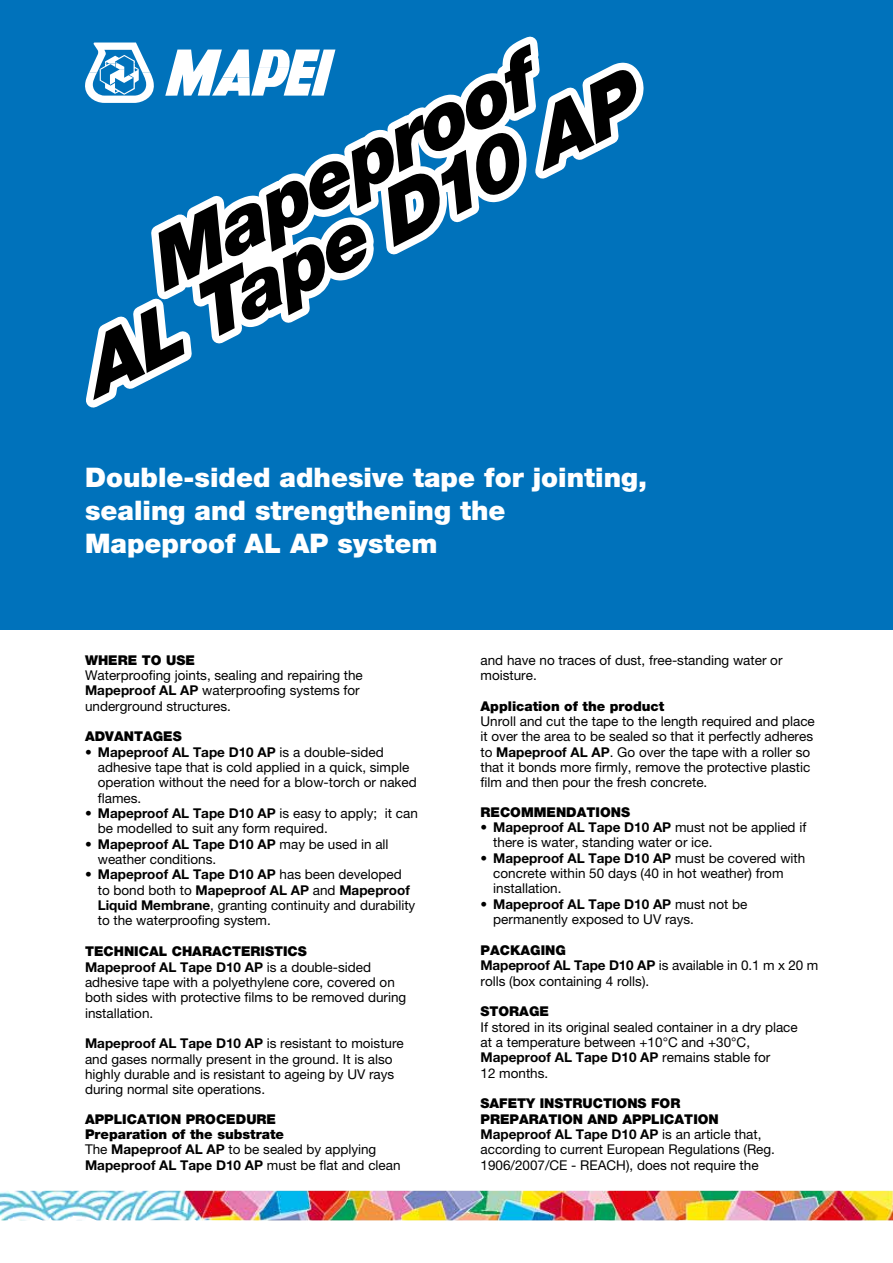
<style>
.page{position:relative;width:893px;height:1263px;background:#fff}
.page>*{position:absolute;margin:0;border:0;box-sizing:border-box;transform-origin:0 0}
.t1{font:italic 900 77.55px/64.2px "Helvetica Neue LTW1 G";color:#000;text-align:center}
.t2{font:900 27px/33px "Helvetica Neue LTW1 G";color:#fff}
.t3{font:13.5px/15.3px "Helvetica Neue LTW1 G";color:#000}
.t4{font:900 13.5px/15.3px "Helvetica Neue LTW1 G";color:#000}
.s1{font-weight:700}
.s2{font-weight:900}
.s3{font-weight:400}
</style>
<div class="page">
<div style="left:446px;top:0;width:447px;height:629px;background:#0072bb"></div>
<div style="left:0;top:0;width:451px;height:629px;background:#0072bb"></div>
<img style="left:0;top:1191px;width:893px;height:29px">
<svg style="left:85px;top:36px;width:559px;height:372px"></svg>
<h1 class="t1" style="left:43px;top:288px;width:616px;rotate:-27deg">Mapeproof<br>AL Tape D10 AP</h1>
<h2 class="t2" style="left:85px;top:461px;width:564px">Double-sided adhesive tape for jointing, sealing and strengthening the<br>Mapeproof AL AP system</h2>
<p class="t4" style="left:85px;top:652px;width:111px">WHERE TO USE</p>
<p class="t3" style="left:85px;top:667px;width:279px">Waterproofing joints, sealing and repairing the<br><span class="s1">Mapeproof AL AP</span> waterproofing systems for underground structures.</p>
<p class="t4" style="left:85px;top:729px;width:98px">ADVANTAGES</p>
<p class="t3" style="left:98px;top:744px;width:321px;text-indent:-13px">• <span class="s1">Mapeproof AL Tape D10 AP</span> is a double-sided adhesive tape that is cold applied in a quick, simple operation without the need for a blow-torch or naked flames.</p>
<p class="t3" style="left:98px;top:805px;width:322px;text-indent:-13px">• <span class="s1">Mapeproof AL Tape D10 AP</span> is easy to apply; it can be modelled to suit any form required.</p>
<p class="t3" style="left:98px;top:836px;width:292px;text-indent:-13px">• <span class="s1">Mapeproof AL Tape D10 AP</span> may be used in all weather conditions.</p>
<p class="t3" style="left:98px;top:867px;width:319px;text-indent:-13px">• <span class="s1">Mapeproof AL Tape D10 AP</span> has been developed to bond both to <span class="s1">Mapeproof AL AP</span> and <span class="s1">Mapeproof Liquid Membrane</span>, granting continuity and durability to the waterproofing system.</p>
<p class="t3" style="left:85px;top:944px;width:323px"><span class="s2">TECHNICAL CHARACTERISTICS<br></span><span class="s1">Mapeproof AL Tape D10 AP</span> is a double-sided adhesive tape with a polyethylene core, covered on both sides with protective films to be removed during installation.</p>
<p class="t3" style="left:85px;top:1036px;width:320px"><span class="s1">Mapeproof AL Tape D10 AP</span> is resistant to moisture and gases normally present in the ground. It is also highly durable and is resistant to ageing by UV rays during normal site operations.</p>
<p class="t4" style="left:85px;top:1111px;width:317px">APPLICATION PROCEDURE<br>Preparation of the substrate<br><span class="s3">The</span> <span class="s1">Mapeproof AL AP</span> <span class="s3">to be sealed by applying </span><span class="s1">Mapeproof AL Tape D10 AP</span> <span class="s3">must be flat and clean</span></p>
<p class="t3" style="left:480px;top:652px;width:304px">and have no traces of dust, free-standing water or moisture.</p>
<p class="t4" style="left:480px;top:698px;width:185px">Application of the product</p>
<p class="t3" style="left:480px;top:713px;width:336px">Unroll and cut the tape to the length required and place it over the area to be sealed so that it perfectly adheres to <span class="s1">Mapeproof AL AP</span>. Go over the tape with a roller so that it bonds more firmly, remove the protective plastic film and then pour the fresh concrete.</p>
<p class="t4" style="left:480px;top:804px;width:151px">RECOMMENDATIONS</p>
<p class="t3" style="left:493px;top:819px;width:315px;text-indent:-13px">• <span class="s1">Mapeproof AL Tape D10 AP</span> must not be applied if there is water, standing water or ice.</p>
<p class="t3" style="left:493px;top:850px;width:314px;text-indent:-13px">• <span class="s1">Mapeproof AL Tape D10 AP</span> must be covered with concrete within 50 days (40 in hot weather) from installation.</p>
<p class="t3" style="left:493px;top:896px;width:256px;text-indent:-13px">• <span class="s1">Mapeproof AL Tape D10 AP</span> must not be permanently exposed to UV rays.</p>
<p class="t3" style="left:480px;top:942px;width:339px"><span class="s2">PACKAGING<br></span><span class="s1">Mapeproof AL Tape D10 AP</span> is available in 0.1 m x 20 m rolls (box containing 4 rolls).</p>
<p class="t4" style="left:480px;top:1004px;width:70px">STORAGE</p>
<p class="t3" style="left:480px;top:1019px;width:319px">If stored in its original sealed container in a dry place at a temperature between +10°C and +30°C, <span class="s1">Mapeproof AL Tape D10 AP</span> remains stable for<br>12 months.</p>
<p class="t3" style="left:480px;top:1096px;width:296px"><span class="s2">SAFETY INSTRUCTIONS FOR PREPARATION AND APPLICATION </span><span class="s1">Mapeproof AL Tape D10 AP</span> is an article that, according to current European Regulations (Reg.<br>1906/2007/CE - REACH), does not require the</p>
</div>
